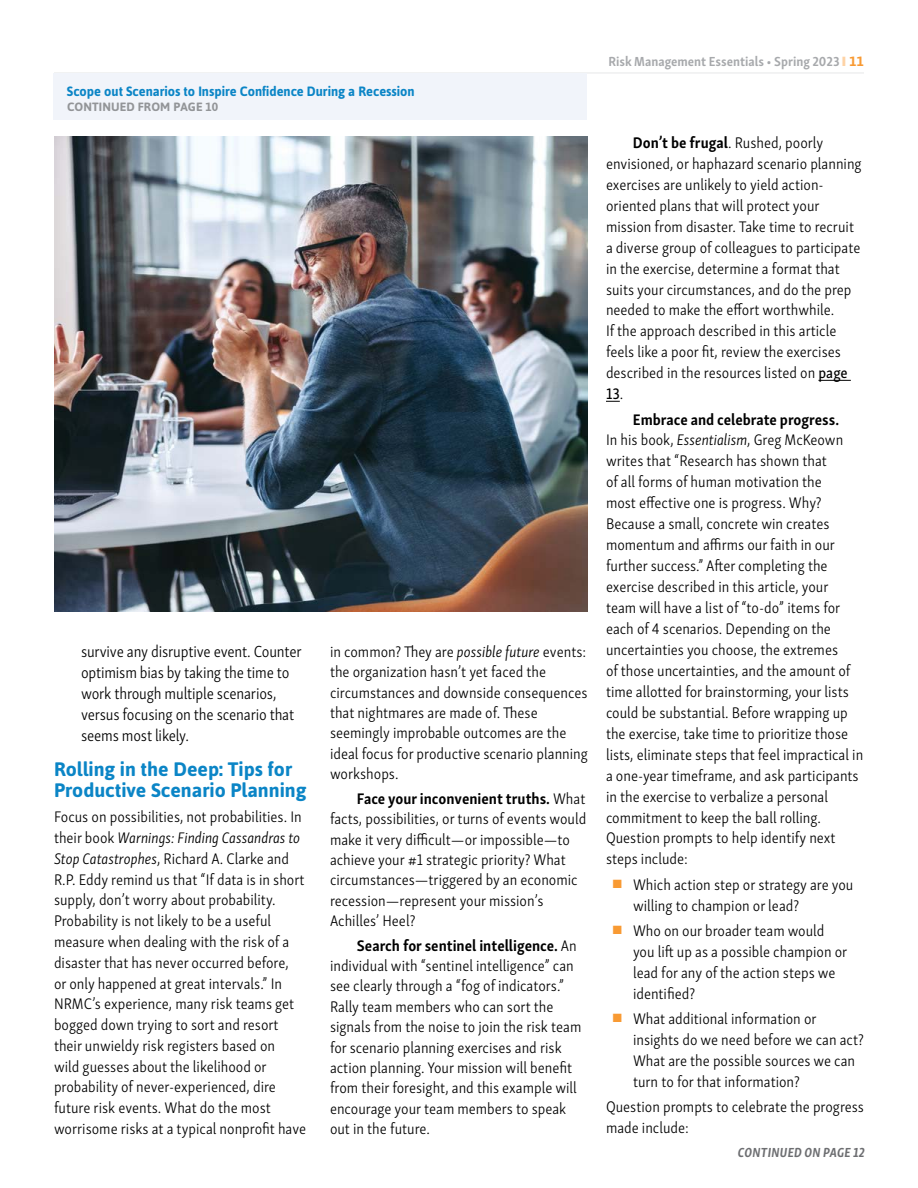
<style>
.page{position:relative;width:918px;height:1188px;background:#fff}
.page>*{position:absolute;margin:0;border:0;box-sizing:border-box;transform-origin:0 0}
.t1{font:700 19.5px/21.6px "Asap";color:#0b85c6}
.t2{font:300 16.5px/20.9px "Skolar Sans Latn Cn";letter-spacing:-.01em;color:#000}
.t3{font:300 15.75px/21px "Skolar Sans Latn Cn";color:#000}
.t4{font:15.75px "Skolar Sans Latn Cn Me";color:#000}
.t5{font:700 13.5px "Asap";color:#0b85c6;scale:.95 1}
.t6{font:700 13.5px "Skolar Sans Latn Cn";color:#a7a9ac}
.t7{font:italic 700 13.5px "Skolar Sans Latn Cn";letter-spacing:.02em;color:#6d6e71}
.t8{font:700 12px "Asap";letter-spacing:.01em;color:#939598}
.s1{font-style:italic}
.s2{font-weight:700}
.s3{color:#fed3a6}
.s4{font-family:"Asap";color:#f89a33}
.s5{font-family:"Skolar Sans Latn Cn Me";font-weight:400}
.s6{font-family:"Skolar Sans Latn Cn";font-weight:300}
.s7{color:#f89a33}
</style>
<div class="page">
<hr style="left:54px;top:73px;width:810px;height:1px;background:#e6e7e8">
<div style="left:53px;top:73px;width:534px;height:47px;background:#f1f4fa"></div>
<hr style="left:818px;top:380px;width:33px;height:1px;background:#000">
<svg style="left:606px;top:401px;width:14px;height:1px"></svg>
<img style="left:54px;top:136px;width:534px;height:475px">
<p class="t5" style="left:67px;top:82px;width:368px">Scope out Scenarios to Inspire Confidence During a Recession</p>
<p class="t8" style="left:67px;top:99px;width:153px">CONTINUED FROM PAGE 10</p>
<p class="t2" style="left:81px;top:640px;width:222px">survive any disruptive event. Counter optimism bias by taking the time to work through multiple scenarios, versus focusing on the scenario that seems most likely.</p>
<p class="t1" style="left:54px;top:757px;width:254px">Rolling in the Deep: Tips for<br>Productive Scenario Planning</p>
<p class="t3" style="left:54px;top:805px;width:254px">Focus on possibilities, not probabilities. In their book <span class="s1">Warnings: Finding Cassandras to Stop Catastrophes</span>, Richard A. Clarke and R.P. Eddy remind us that “If data is in short supply, don’t worry about probability.<br>Probability is not likely to be a useful measure when dealing with the risk of a disaster that has never occurred before,<br>or only happened at great intervals.” In NRMC’s experience, many risk teams get bogged down trying to sort and resort their unwieldy risk registers based on<br>wild guesses about the likelihood or probability of never-experienced, dire future risk events. What do the most worrisome risks at a typical nonprofit have</p>
<p class="t3" style="left:330px;top:640px;width:259px;line-height:20.4px">in common? They are <span class="s1">possible future</span> events: the organization hasn’t yet faced the circumstances and downside consequences that nightmares are made of. These seemingly improbable outcomes are the ideal focus for productive scenario planning workshops.</p>
<p class="t3" style="left:330px;top:787px;width:258px;line-height:20.4px;text-indent:27px"><span class="s2">Face your inconvenient truths.</span> What facts, possibilities, or turns of events would make it very difficult—or impossible—to achieve your #1 strategic priority? What circumstances—triggered by an economic recession—represent your mission’s Achilles’ Heel?</p>
<p class="t3" style="left:330px;top:934px;width:253px;line-height:20.4px;text-indent:27px"><span class="s2">Search for sentinel intelligence.</span> An individual with “sentinel intelligence” can see clearly through a “fog of indicators.” Rally team members who can sort the signals from the noise to join the risk team for scenario planning exercises and risk action planning. Your mission will benefit from their foresight, and this example will encourage your team members to speak out in the future.</p>
<p class="t6" style="left:608px;top:50px;width:257px">Risk Management Essentials • Spring 2023 <span class="s3">❙</span> <span class="s4">11</span></p>
<p class="t3" style="left:606px;top:131px;width:257px;text-indent:27px"><span class="s2">Don’t be frugal</span>. Rushed, poorly envisioned, or haphazard scenario planning exercises are unlikely to yield action&shy;oriented plans that will protect your mission from disaster. Take time to recruit a diverse group of colleagues to participate in the exercise, determine a format that suits your circumstances, and do the prep needed to make the effort worthwhile.<br>If the approach described in this article feels like a poor fit, review the exercises described in the resources listed on <span class="s5">page</span></p>
<p class="t4" style="left:606px;top:382px;width:19px">13<span class="s6">.</span></p>
<p class="t3" style="left:606px;top:408px;width:259px;text-indent:27px"><span class="s2">Embrace and celebrate progress.<br></span>In his book, <span class="s1">Essentialism</span>, Greg McKeown writes that “Research has shown that<br>of all forms of human motivation the<br>most effective one is progress. Why?<br>Because a small, concrete win creates momentum and affirms our faith in our further success.” After completing the exercise described in this article, your<br>team will have a list of “to-do” items for each of 4 scenarios. Depending on the uncertainties you choose, the extremes<br>of those uncertainties, and the amount of time allotted for brainstorming, your lists could be substantial. Before wrapping up the exercise, take time to prioritize those lists, eliminate steps that feel impractical in a one-year timeframe, and ask participants in the exercise to verbalize a personal commitment to keep the ball rolling.<br>Question prompts to help identify next steps include:</p>
<p class="t3" style="left:633px;top:873px;width:222px;text-indent:-20px"><span class="s7">■</span> Which action step or strategy are you willing to champion or lead?</p>
<p class="t3" style="left:633px;top:919px;width:216px;text-indent:-20px"><span class="s7">■</span> Who on our broader team would you lift up as a possible champion or lead for any of the action steps we identified?</p>
<p class="t3" style="left:633px;top:1007px;width:232px;text-indent:-20px"><span class="s7">■</span> What additional information or insights do we need before we can act?<br>What are the possible sources we can turn to for that information?</p>
<p class="t3" style="left:606px;top:1095px;width:260px">Question prompts to celebrate the progress made include:</p>
<p class="t7" style="left:738px;top:1142px;width:128px">CONTINUED ON PAGE 12</p>
</div>
